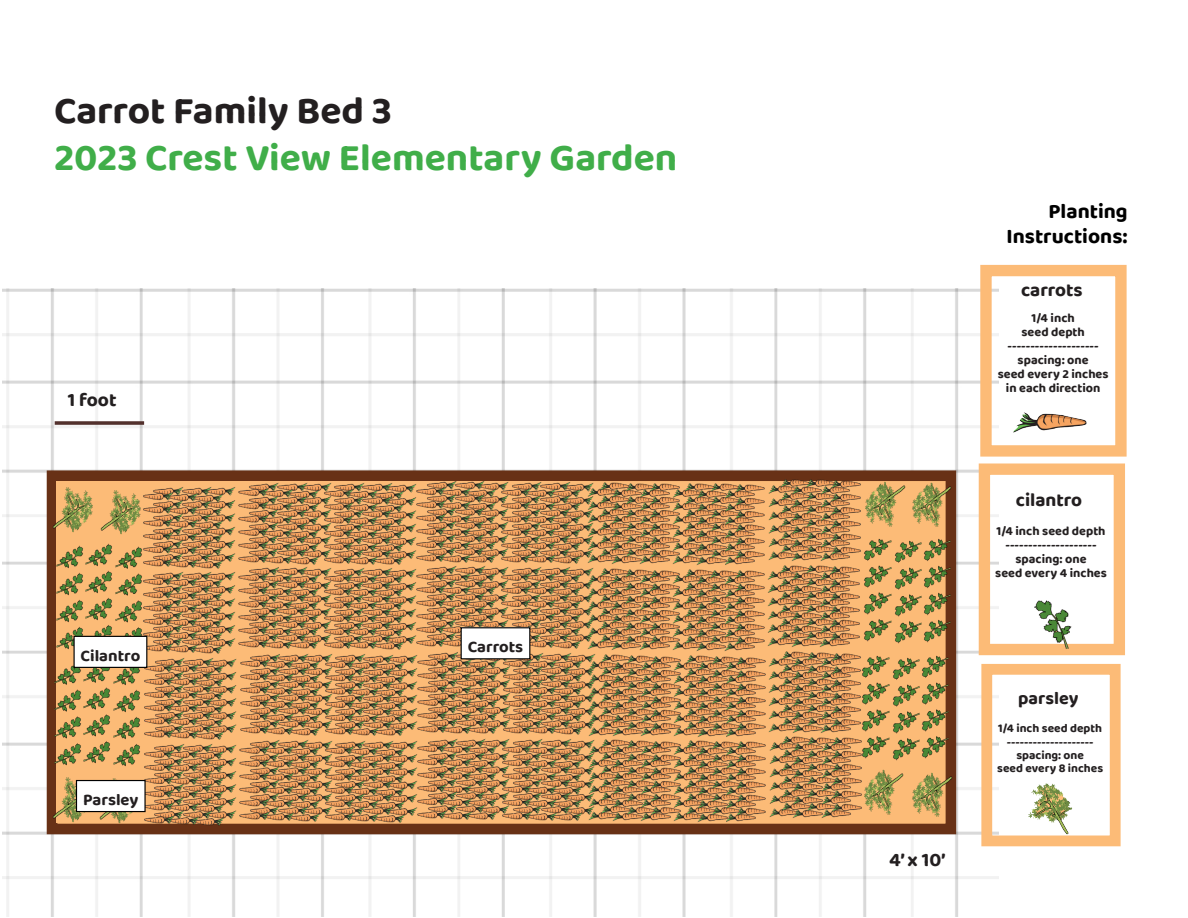
<style>
.page{position:relative;width:1188px;height:918px;background:#fff}
.page>*{position:absolute;margin:0;border:0;box-sizing:border-box;transform-origin:0 0}
.t1{font:39px/46.8px "Baloo 2";color:#40ae49}
.t2{font:700 21px/25.2px "Baloo Tamma 2";color:#000;text-align:right}
.t3{font:19.65px "Baloo 2";color:#231f20}
.t4{font:700 19.2px "Baloo Tamma 2";color:#231f20}
.t5{font:700 18.9px "Baloo Tamma 2";color:#231f20}
.t6{font:700 18px "Baloo Tamma 2";color:#231f20}
.t7{font:16.65px "Baloo 2";color:#231f20}
.t8{font:700 12.6px/13.8px "Baloo Tamma 2";color:#231f20;text-align:center}
.t9{font:700 12px/13.2px "Baloo Tamma 2";color:#231f20;text-align:center}
.s1{color:#231f20}
</style>
<div class="page">
<img style="left:2px;top:288px;width:997px;height:629px">
<div style="left:47px;top:470px;width:909px;height:364px;background:#fcbb77;border:11px solid #683116"></div>
<img style="left:486px;top:474px;width:23px;height:5px">
<img style="left:486px;top:479px;width:23px;height:79px">
<img style="left:456px;top:473px;width:30px;height:89px">
<img style="left:439px;top:479px;width:34px;height:344px">
<img style="left:424px;top:473px;width:32px;height:171px">
<img style="left:419px;top:479px;width:26px;height:84px">
<img style="left:549px;top:481px;width:37px;height:343px">
<img style="left:545px;top:474px;width:28px;height:84px">
<img style="left:545px;top:480px;width:14px;height:78px">
<img style="left:509px;top:474px;width:36px;height:84px">
<img style="left:476px;top:558px;width:33px;height:5px">
<img style="left:464px;top:564px;width:61px;height:259px">
<img style="left:420px;top:563px;width:25px;height:83px">
<img style="left:546px;top:558px;width:28px;height:259px">
<img style="left:509px;top:558px;width:37px;height:259px">
<img style="left:458px;top:644px;width:30px;height:172px">
<img style="left:425px;top:644px;width:33px;height:172px">
<img style="left:420px;top:650px;width:27px;height:172px">
<img style="left:525px;top:651px;width:36px;height:172px">
<img style="left:310px;top:481px;width:21px;height:84px">
<img style="left:280px;top:474px;width:30px;height:91px">
<img style="left:280px;top:481px;width:14px;height:84px">
<img style="left:246px;top:474px;width:34px;height:90px">
<img style="left:238px;top:480px;width:31px;height:343px">
<img style="left:395px;top:476px;width:24px;height:83px">
<img style="left:383px;top:482px;width:25px;height:343px">
<img style="left:368px;top:475px;width:27px;height:89px">
<img style="left:368px;top:481px;width:14px;height:84px">
<img style="left:331px;top:475px;width:37px;height:90px">
<img style="left:286px;top:567px;width:60px;height:258px">
<img style="left:261px;top:565px;width:34px;height:259px">
<img style="left:383px;top:560px;width:37px;height:259px">
<img style="left:346px;top:568px;width:37px;height:257px">
<img style="left:361px;top:646px;width:36px;height:172px">
<img style="left:216px;top:479px;width:24px;height:343px">
<img style="left:216px;top:485px;width:11px;height:85px">
<img style="left:188px;top:478px;width:28px;height:91px">
<img style="left:165px;top:485px;width:37px;height:343px">
<img style="left:151px;top:478px;width:37px;height:344px">
<img style="left:143px;top:484px;width:33px;height:171px">
<img style="left:191px;top:570px;width:37px;height:259px">
<img style="left:143px;top:655px;width:35px;height:172px">
<img style="left:51px;top:650px;width:29px;height:122px">
<img style="left:113px;top:668px;width:27px;height:99px">
<img style="left:80px;top:668px;width:30px;height:96px">
<img style="left:53px;top:534px;width:29px;height:122px">
<img style="left:114px;top:534px;width:30px;height:102px">
<img style="left:82px;top:543px;width:32px;height:93px">
<img style="left:100px;top:490px;width:41px;height:45px">
<img style="left:52px;top:488px;width:40px;height:44px">
<img style="left:98px;top:779px;width:41px;height:44px">
<img style="left:52px;top:778px;width:41px;height:45px">
<div style="left:74px;top:636px;width:73px;height:31px;background:#fff"></div>
<div style="left:74px;top:636px;width:73px;height:32px;border:1px solid #000"></div>
<div style="left:461px;top:628px;width:69px;height:31px;background:#fff"></div>
<div style="left:461px;top:627px;width:69px;height:32px;border:1px solid #000"></div>
<div style="left:77px;top:781px;width:68px;height:31px;background:#fff"></div>
<div style="left:76px;top:780px;width:70px;height:32px;border:1px solid #000"></div>
<div style="left:979px;top:463px;width:146px;height:192px;border:11px solid #fcbb77"></div>
<img style="left:1013px;top:600px;width:64px;height:54px">
<div style="left:980px;top:265px;width:147px;height:192px;border:11px solid #fcbb77"></div>
<img style="left:1013px;top:412px;width:74px;height:21px">
<img style="left:673px;top:824px;width:23px;height:6px">
<img style="left:673px;top:740px;width:23px;height:84px">
<img style="left:696px;top:746px;width:30px;height:84px">
<img style="left:711px;top:746px;width:15px;height:78px">
<img style="left:726px;top:746px;width:32px;height:84px">
<img style="left:736px;top:481px;width:30px;height:344px">
<img style="left:586px;top:658px;width:23px;height:171px">
<img style="left:598px;top:738px;width:11px;height:84px">
<img style="left:609px;top:745px;width:29px;height:85px">
<img style="left:622px;top:480px;width:25px;height:343px">
<img style="left:638px;top:745px;width:35px;height:85px">
<img style="left:647px;top:480px;width:71px;height:256px">
<img style="left:695px;top:487px;width:30px;height:259px">
<img style="left:725px;top:487px;width:33px;height:259px">
<img style="left:598px;top:658px;width:10px;height:80px">
<img style="left:608px;top:486px;width:30px;height:259px">
<img style="left:638px;top:659px;width:35px;height:86px">
<img style="left:672px;top:486px;width:33px;height:173px">
<img style="left:709px;top:481px;width:34px;height:172px">
<img style="left:584px;top:486px;width:36px;height:172px">
<img style="left:596px;top:479px;width:36px;height:172px">
<img style="left:636px;top:486px;width:36px;height:173px">
<img style="left:766px;top:742px;width:23px;height:84px">
<img style="left:777px;top:476px;width:25px;height:343px">
<img style="left:789px;top:652px;width:28px;height:174px">
<img style="left:804px;top:652px;width:13px;height:168px">
<img style="left:817px;top:652px;width:37px;height:174px">
<img style="left:828px;top:736px;width:34px;height:85px">
<img style="left:765px;top:482px;width:37px;height:259px">
<img style="left:827px;top:477px;width:36px;height:259px">
<img style="left:802px;top:476px;width:36px;height:173px">
<img style="left:924px;top:532px;width:30px;height:122px">
<img style="left:864px;top:538px;width:28px;height:104px">
<img style="left:895px;top:540px;width:27px;height:104px">
<img style="left:923px;top:649px;width:29px;height:122px">
<img style="left:861px;top:649px;width:29px;height:121px">
<img style="left:893px;top:657px;width:30px;height:104px">
<img style="left:864px;top:770px;width:40px;height:44px">
<img style="left:912px;top:772px;width:41px;height:45px">
<img style="left:866px;top:481px;width:40px;height:45px">
<img style="left:912px;top:482px;width:41px;height:45px">
<svg style="left:55px;top:421px;width:89px;height:4px"></svg>
<div style="left:981px;top:664px;width:140px;height:182px;border:11px solid #fcbb77"></div>
<img style="left:1028px;top:783px;width:44px;height:54px">
<p class="t1" style="left:54px;top:89px;width:625px"><span class="s1">Carrot Family Bed 3<br></span>2023 Crest View Elementary Garden</p>
<p class="t4" style="left:68px;top:389px;width:50px">1 foot</p>
<p class="t7" style="left:81px;top:644px;width:61px">Cilantro</p>
<p class="t7" style="left:83px;top:788px;width:57px">Parsley</p>
<p class="t7" style="left:468px;top:635px;width:57px">Carrots</p>
<p class="t3" style="left:889px;top:846px;width:58px">4’ x 10’</p>
<p class="t2" style="left:1007px;top:198px;width:123px">Planting<br>Instructions:</p>
<p class="t5" style="left:1021px;top:278px;width:63px">carrots</p>
<p class="t8" style="left:998px;top:311px;width:112px">1/4 inch<br>seed depth -------------------- spacing: one<br>seed every 2 inches in each direction</p>
<p class="t5" style="left:1016px;top:488px;width:68px">cilantro</p>
<p class="t8" style="left:995px;top:524px;width:113px">1/4 inch seed depth -------------------- spacing: one<br>seed every 4 inches</p>
<p class="t6" style="left:1018px;top:687px;width:62px">parsley</p>
<p class="t9" style="left:997px;top:722px;width:107px">1/4 inch seed depth -------------------- spacing: one<br>seed every 8 inches</p>
</div>
